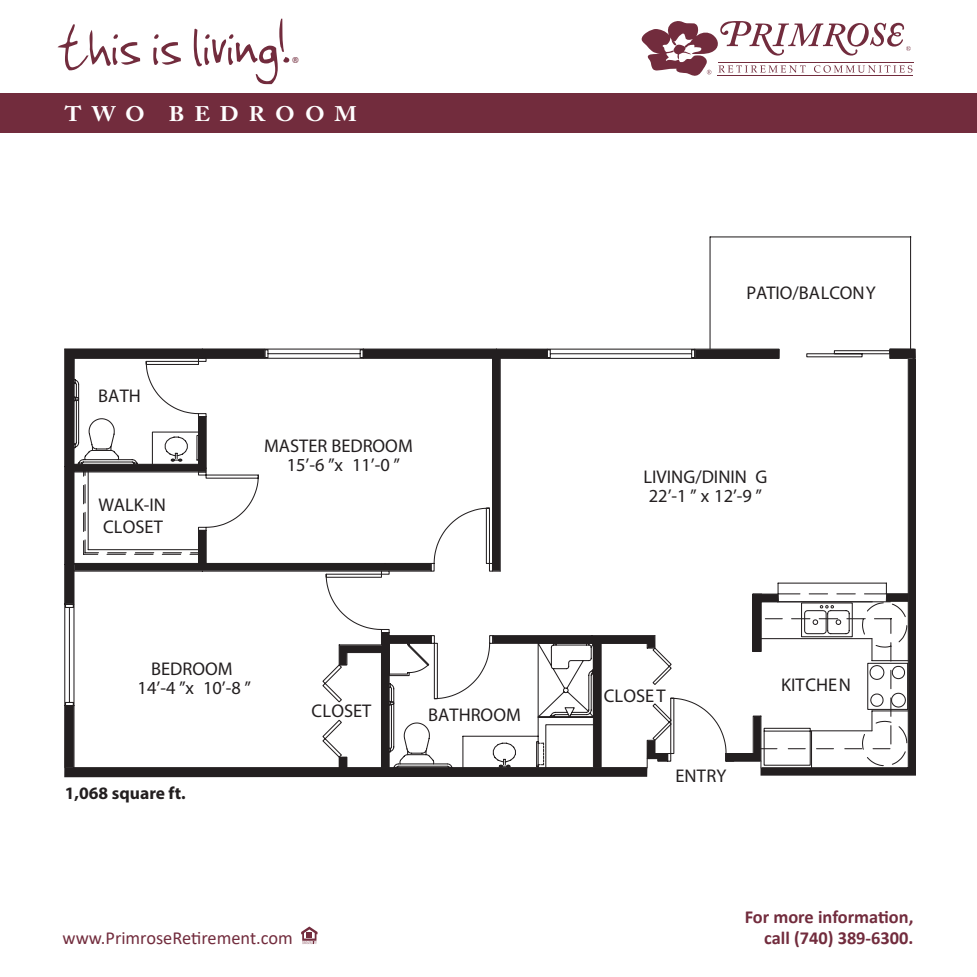
<style>
.page{position:relative;width:977px;height:977px;background:#fff}
.page>*{position:absolute;margin:0;border:0;box-sizing:border-box;transform-origin:0 0}
.t1{font:72.98px "Jenkinsv 20";color:#722c3d}
.t2{font:700 21px "Adobe Caslon Pro";letter-spacing:.44em;color:#fff;scale:1.08 1}
.t3{font:18.38px/18.4px "Myriad Pro";color:#231f20}
.t4{font:700 18.38px "Calibri";color:#722c3d}
.t5{font:18.38px "Calibri";color:#722c3d}
.t6{font:700 17.5px "Myriad Pro";color:#231f20}
.t7{font:300 15.92px "Calibri";color:#722c3d}
</style>
<div class="page">
<hr style="left:717px;top:75px;width:196px;height:1px;background:#722c3d">
<hr style="left:717px;top:62px;width:196px;height:1px;background:#722c3d">
<svg style="left:641px;top:21px;width:271px;height:55px"></svg>
<div style="left:0;top:94px;width:976px;height:39px;background:#722c3d"></div>
<svg style="left:301px;top:926px;width:16px;height:18px"></svg>
<svg style="left:73px;top:236px;width:838px;height:531px"></svg>
<svg style="left:65px;top:349px;width:199px;height:254px"></svg>
<svg style="left:74px;top:416px;width:132px;height:60px"></svg>
<svg style="left:74px;top:512px;width:289px;height:58px"></svg>
<div style="left:64px;top:706px;width:10px;height:61px;background:#231f20"></div>
<div style="left:695px;top:349px;width:84px;height:9px;background:#231f20"></div>
<div style="left:889px;top:348px;width:26px;height:10px;background:#231f20"></div>
<svg style="left:363px;top:349px;width:184px;height:222px"></svg>
<div style="left:64px;top:767px;width:583px;height:10px;background:#231f20"></div>
<svg style="left:760px;top:358px;width:156px;height:417px"></svg>
<svg style="left:339px;top:583px;width:568px;height:186px"></svg>
<div style="left:886px;top:593px;width:22px;height:8px;background:#231f20"></div>
<div style="left:885px;top:593px;width:23px;height:9px;border:1px solid #231f20"></div>
<h1 class="t1" style="left:56px;top:6px;width:233px">this is living!</h1>
<p class="t7" style="left:291px;top:53px;width:10px">®</p>
<p class="t2" style="left:65px;top:102px;width:272px">TWO BEDROOM</p>
<p class="t3" style="left:98px;top:387px;width:44px">BATH</p>
<p class="t3" style="left:98px;top:493px;width:69px;line-height:22.1px">WALK-IN<br>CLOSET</p>
<p class="t3" style="left:264px;top:436px;width:150px;text-align:center">MASTER BEDROOM<br>15’-6 ”x 11’-0 ”</p>
<p class="t3" style="left:138px;top:659px;width:115px;text-align:center">BEDROOM<br>14’-4 ”x 10’-8 ”</p>
<p class="t6" style="left:65px;top:781px;width:122px">1,068 square ft.</p>
<p class="t3" style="left:311px;top:701px;width:61px">CLOSET</p>
<p class="t3" style="left:428px;top:705px;width:94px">BATHROOM</p>
<p class="t3" style="left:746px;top:283px;width:131px">PATIO/BALCONY</p>
<p class="t3" style="left:643px;top:468px;width:125px">LIVING/DININ G<br>22’-1 ” x 12’-9 ”</p>
<p class="t3" style="left:603px;top:686px;width:63px">CLOSET</p>
<p class="t3" style="left:675px;top:766px;width:52px">ENTRY</p>
<p class="t3" style="left:781px;top:675px;width:72px">KITCHEN</p>
<p class="t4" style="left:744px;top:904px;width:170px">For more information,</p>
<p class="t5" style="left:62px;top:925px;width:232px">www.PrimroseRetirement.com</p>
<p class="t4" style="left:764px;top:925px;width:151px">call (740) 389-6300.</p>
</div>
